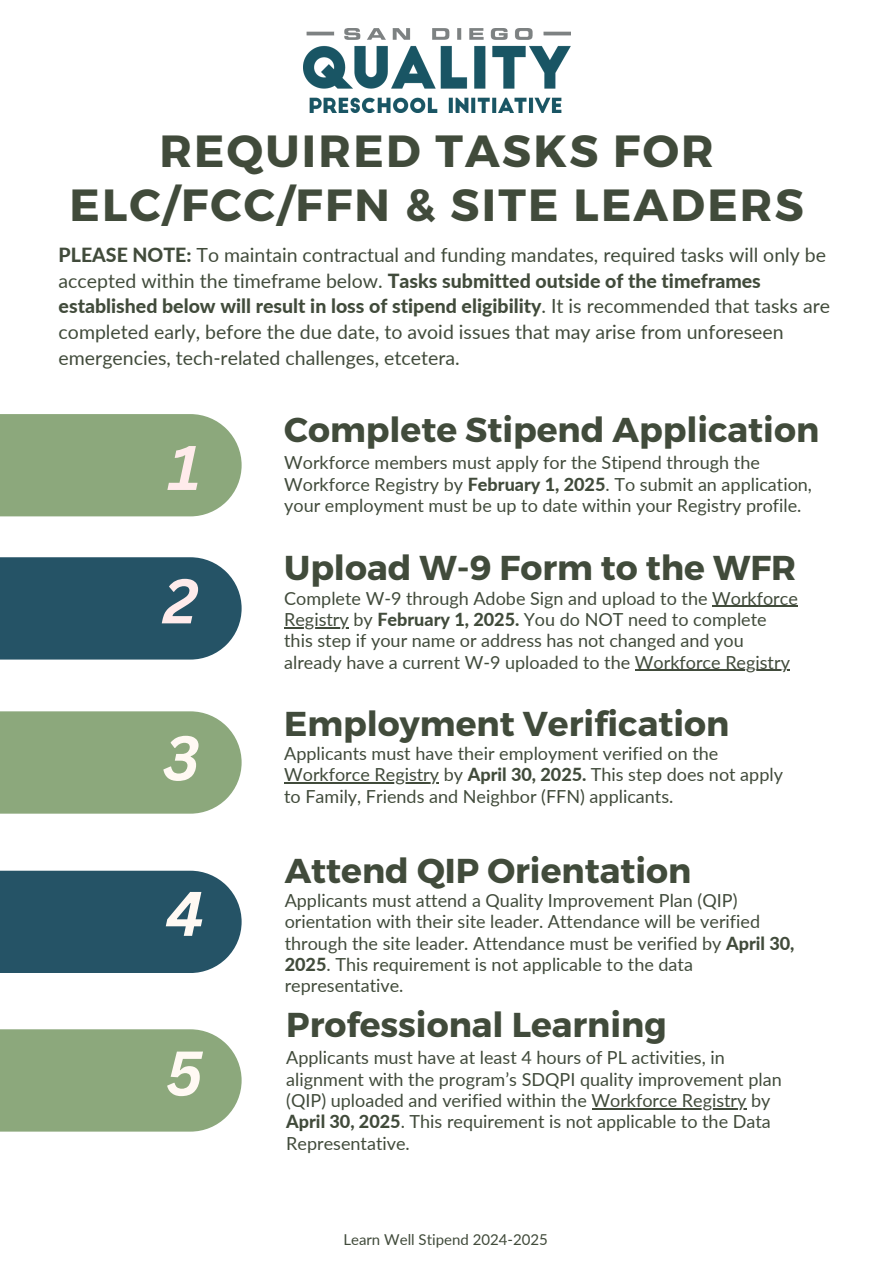
<style>
.page{position:relative;width:894px;height:1264px;background:#fff}
.page>*{position:absolute;margin:0;border:0;box-sizing:border-box;transform-origin:0 0}
.t1{font:italic 700 61.5px "Canva Sans";color:#fff9f3}
.t2{font:italic 700 61.5px "Canva Sans";color:#ffebeb}
.t3{font:700 45px/54px "Montserrat";letter-spacing:.05em;color:#414b3b;text-align:center}
.t4{font:700 34.5px "Montserrat";color:#414b3b}
.t5{font:19.5px/25.8px "Lato";color:#414b3b}
.t6{font:18px/21.3px "Lato";color:#414b3b}
.t7{font:15px "Lato";color:#414b3b}
.s1{font-weight:800}
</style>
<div class="page">
<div style="left:0;top:414px;width:241px;height:102px;background:#8ca87c"></div>
<div style="left:0;top:557px;width:241px;height:102px;background:#255366"></div>
<div style="left:0;top:711px;width:241px;height:102px;background:#8ca87c"></div>
<div style="left:0;top:870px;width:241px;height:103px;background:#255366"></div>
<div style="left:0;top:1029px;width:241px;height:102px;background:#8ca87c"></div>
<hr style="left:284px;top:782px;width:155px;height:1px;background:#414b3b">
<hr style="left:712px;top:605px;width:85px;height:1px;background:#414b3b">
<hr style="left:284px;top:627px;width:64px;height:1px;background:#414b3b">
<hr style="left:634px;top:669px;width:155px;height:2px;background:#414b3b">
<hr style="left:591px;top:1108px;width:155px;height:1px;background:#414b3b">
<img style="left:303px;top:29px;width:267px;height:83px">
<h2 class="t3" style="left:69px;top:121px;width:735px">REQUIRED TASKS FOR<br>ELC/FCC/FFN &amp; SITE LEADERS</h2>
<p class="t5" style="left:59px;top:241px;width:772px"><span class="s1">PLEASE NOTE:</span> To maintain contractual and funding mandates, required tasks will only be accepted within the timeframe below. <span class="s1">Tasks submitted outside of the timeframes established below will result in loss of stipend eligibility</span>. It is recommended that tasks are completed early, before the due date, to avoid issues that may arise from unforeseen emergencies, tech-related challenges, etcetera.</p>
<h3 class="t2" style="left:168px;top:424px;width:34px">1</h3>
<h2 class="t2" style="left:163px;top:557px;width:36px">2</h2>
<p class="t1" style="left:163px;top:714px;width:38px">3</p>
<h3 class="t1" style="left:166px;top:870px;width:40px">4</h3>
<p class="t1" style="left:166px;top:1029px;width:38px">5</p>
<p class="t4" style="left:284px;top:407px;width:536px">Complete Stipend Application</p>
<h3 class="t6" style="left:284px;top:451px;width:529px">Workforce members must apply for the Stipend through the<br>Workforce Registry by <span class="s1">February 1, 2025</span>. To submit an application, your employment must be up to date within your Registry profile.</h3>
<h2 class="t4" style="left:284px;top:545px;width:513px">Upload W-9 Form to the WFR</h2>
<p class="t6" style="left:284px;top:587px;width:515px">Complete W-9 through Adobe Sign and upload to the Workforce</p>
<h3 class="t6" style="left:284px;top:608px;width:507px">Registry by <span class="s1">February 1, 2025.</span> You do NOT need to complete this step if your name or address has not changed and you already have a current W-9 uploaded to the Workforce Registry</h3>
<p class="t4" style="left:284px;top:701px;width:446px">Employment Verification</p>
<p class="t6" style="left:284px;top:742px;width:435px">Applicants must have their employment verified on the</p>
<h1 class="t6" style="left:284px;top:763px;width:500px">Workforce Registry by <span class="s1">April 30, 2025.</span> This step does not apply to Family, Friends and Neighbor (FFN) applicants.</h1>
<h2 class="t4" style="left:284px;top:847px;width:408px">Attend QIP Orientation</h2>
<h3 class="t6" style="left:284px;top:889px;width:511px">Applicants must attend a Quality Improvement Plan (QIP) orientation with their site leader. Attendance will be verified through the site leader. Attendance must be verified by <span class="s1">April 30, 2025</span>. This requirement is not applicable to the data representative.</h3>
<h2 class="t4" style="left:286px;top:1002px;width:382px">Professional Learning</h2>
<h3 class="t6" style="left:286px;top:1046px;width:497px">Applicants must have at least 4 hours of PL activities, in alignment with the program’s SDQPI quality improvement plan (QIP) uploaded and verified within the Workforce Registry by</h3>
<p class="t6" style="left:286px;top:1110px;width:486px"><span class="s1">April 30, 2025</span>. This requirement is not applicable to the Data<br>Representative.</p>
<p class="t7" style="left:343px;top:1229px;width:206px">Learn Well Stipend 2024-2025</p>
</div>
